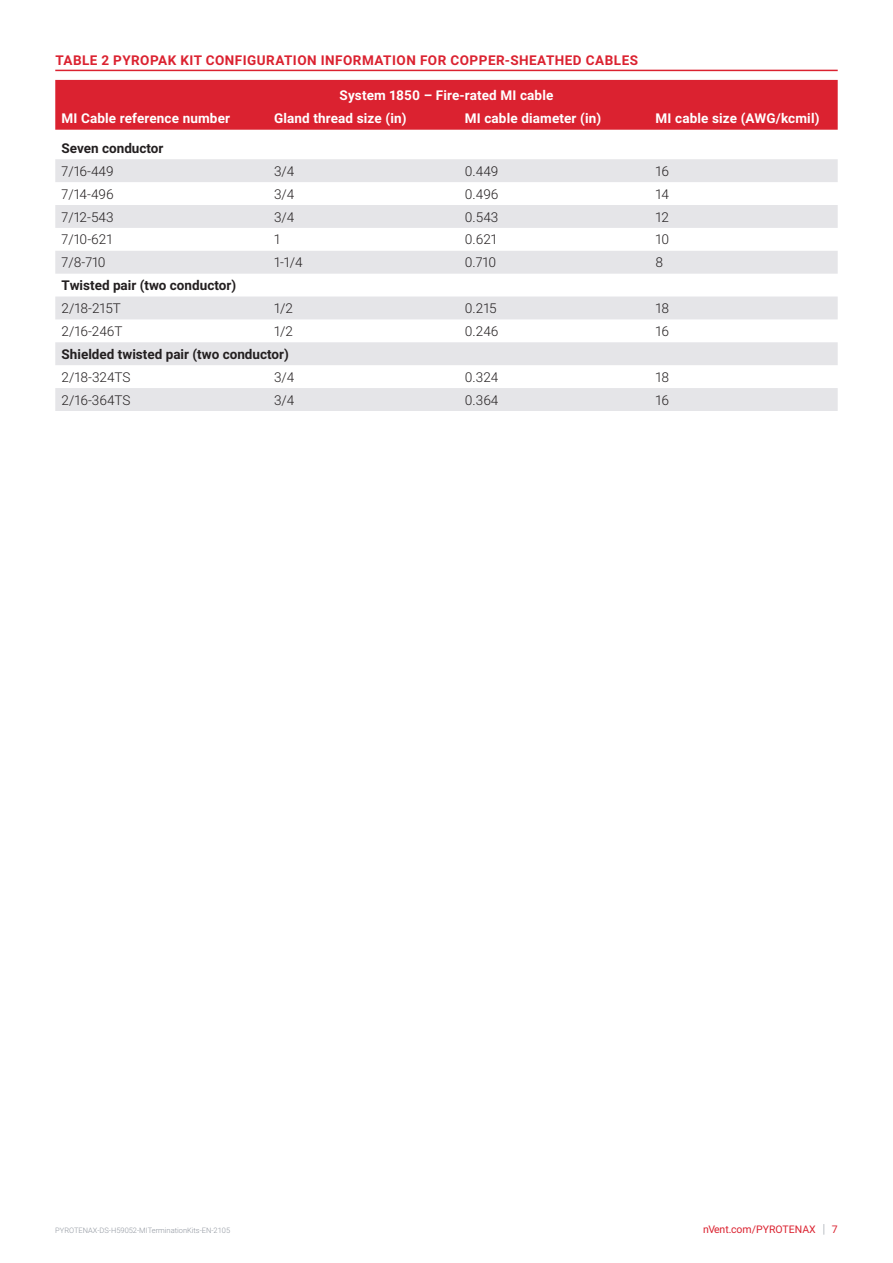
<style>
.page{position:relative;width:893px;height:1263px;background:#fff}
.page>*{position:absolute;margin:0;border:0;box-sizing:border-box;transform-origin:0 0}
.Table_Text_-_nVent_D{font:300 13.5px "Roboto";color:#231f20}
.Table_Subhead_-_nVen{font:700 13.5px "Roboto";letter-spacing:.01em;color:#fff}
.Table_Text_-_nVent_D-2{font:700 13.5px "Roboto";color:#231f20}
.Subhead_-_nVent_Data{font:700 13.5px "Roboto";letter-spacing:.035em;color:#db2230}
.t1{font:10.5px "Roboto";color:#db2230}
.t2{font:300 7.5px "Roboto";color:#8f959e}
.s1{font-weight:300;font-size:12.6px;color:#8f959e}
</style>
<div class="page">
<hr style="left:55px;top:70px;width:783px;height:1px;background:#db2230">
<div style="left:55px;top:80px;width:783px;height:50px;background:#db2230"></div>
<svg style="left:55px;top:159px;width:783px;height:252px;fill:#e5e5e8"></svg>
<p class="Subhead_-_nVent_Data" style="left:56px;top:51px;width:584px">TABLE 2 PYROPAK KIT CONFIGURATION INFORMATION FOR COPPER-SHEATHED CABLES</p>
<p class="Table_Subhead_-_nVen" style="left:340px;top:86px;width:215px">System 1850 – Fire-rated MI cable</p>
<p class="Table_Subhead_-_nVen" style="left:62px;top:109px;width:170px">MI Cable reference number</p>
<p class="Table_Subhead_-_nVen" style="left:274px;top:109px;width:134px">Gland thread size (in)</p>
<p class="Table_Subhead_-_nVen" style="left:465px;top:109px;width:138px">MI cable diameter (in)</p>
<p class="Table_Subhead_-_nVen" style="left:656px;top:109px;width:165px">MI cable size (AWG/kcmil)</p>
<p class="Table_Text_-_nVent_D-2" style="left:62px;top:139px;width:103px">Seven conductor</p>
<p class="Table_Text_-_nVent_D" style="left:62px;top:161px;width:54px">7/16-449</p>
<p class="Table_Text_-_nVent_D" style="left:274px;top:161px;width:22px">3/4</p>
<p class="Table_Text_-_nVent_D" style="left:465px;top:161px;width:35px">0.449</p>
<p class="Table_Text_-_nVent_D" style="left:656px;top:161px;width:15px">16</p>
<p class="Table_Text_-_nVent_D" style="left:62px;top:184px;width:54px">7/14-496</p>
<p class="Table_Text_-_nVent_D" style="left:274px;top:184px;width:22px">3/4</p>
<p class="Table_Text_-_nVent_D" style="left:465px;top:184px;width:35px">0.496</p>
<p class="Table_Text_-_nVent_D" style="left:656px;top:184px;width:15px">14</p>
<p class="Table_Text_-_nVent_D" style="left:62px;top:207px;width:53px">7/12-543</p>
<p class="Table_Text_-_nVent_D" style="left:274px;top:207px;width:22px">3/4</p>
<p class="Table_Text_-_nVent_D" style="left:465px;top:207px;width:35px">0.543</p>
<p class="Table_Text_-_nVent_D" style="left:656px;top:207px;width:15px">12</p>
<p class="Table_Text_-_nVent_D" style="left:62px;top:230px;width:52px">7/10-621</p>
<p class="Table_Text_-_nVent_D" style="left:274px;top:230px;width:7px">1</p>
<p class="Table_Text_-_nVent_D" style="left:465px;top:230px;width:33px">0.621</p>
<p class="Table_Text_-_nVent_D" style="left:656px;top:230px;width:15px">10</p>
<p class="Table_Text_-_nVent_D" style="left:62px;top:253px;width:46px">7/8-710</p>
<p class="Table_Text_-_nVent_D" style="left:274px;top:253px;width:30px">1-1/4</p>
<p class="Table_Text_-_nVent_D" style="left:465px;top:253px;width:33px">0.710</p>
<p class="Table_Text_-_nVent_D" style="left:656px;top:253px;width:9px">8</p>
<p class="Table_Text_-_nVent_D-2" style="left:62px;top:276px;width:176px">Twis ted pair (two conductor)</p>
<p class="Table_Text_-_nVent_D" style="left:62px;top:299px;width:61px">2/18-215T</p>
<p class="Table_Text_-_nVent_D" style="left:274px;top:299px;width:20px">1/2</p>
<p class="Table_Text_-_nVent_D" style="left:465px;top:299px;width:33px">0.215</p>
<p class="Table_Text_-_nVent_D" style="left:656px;top:299px;width:15px">18</p>
<p class="Table_Text_-_nVent_D" style="left:62px;top:322px;width:62px">2/16-246T</p>
<p class="Table_Text_-_nVent_D" style="left:274px;top:322px;width:20px">1/2</p>
<p class="Table_Text_-_nVent_D" style="left:465px;top:322px;width:35px">0.246</p>
<p class="Table_Text_-_nVent_D" style="left:656px;top:322px;width:15px">16</p>
<p class="Table_Text_-_nVent_D-2" style="left:62px;top:345px;width:229px">Shielded twis ted pair (two conductor)</p>
<p class="Table_Text_-_nVent_D" style="left:62px;top:367px;width:70px">2/18-324TS</p>
<p class="Table_Text_-_nVent_D" style="left:274px;top:367px;width:22px">3/4</p>
<p class="Table_Text_-_nVent_D" style="left:465px;top:367px;width:35px">0.324</p>
<p class="Table_Text_-_nVent_D" style="left:656px;top:367px;width:15px">18</p>
<p class="Table_Text_-_nVent_D" style="left:62px;top:390px;width:70px">2/16-364TS</p>
<p class="Table_Text_-_nVent_D" style="left:274px;top:390px;width:22px">3/4</p>
<p class="Table_Text_-_nVent_D" style="left:465px;top:390px;width:35px">0.364</p>
<p class="Table_Text_-_nVent_D" style="left:656px;top:390px;width:15px">16</p>
<p class="t2" style="left:55px;top:1225px;width:177px">PYROTENAX-DS-H59052-MITerminationKits-EN-2105</p>
<p class="t1" style="left:703px;top:1222px;width:136px">nVent.com/PYROTENAX <span class="s1">|</span> 7</p>
</div>
